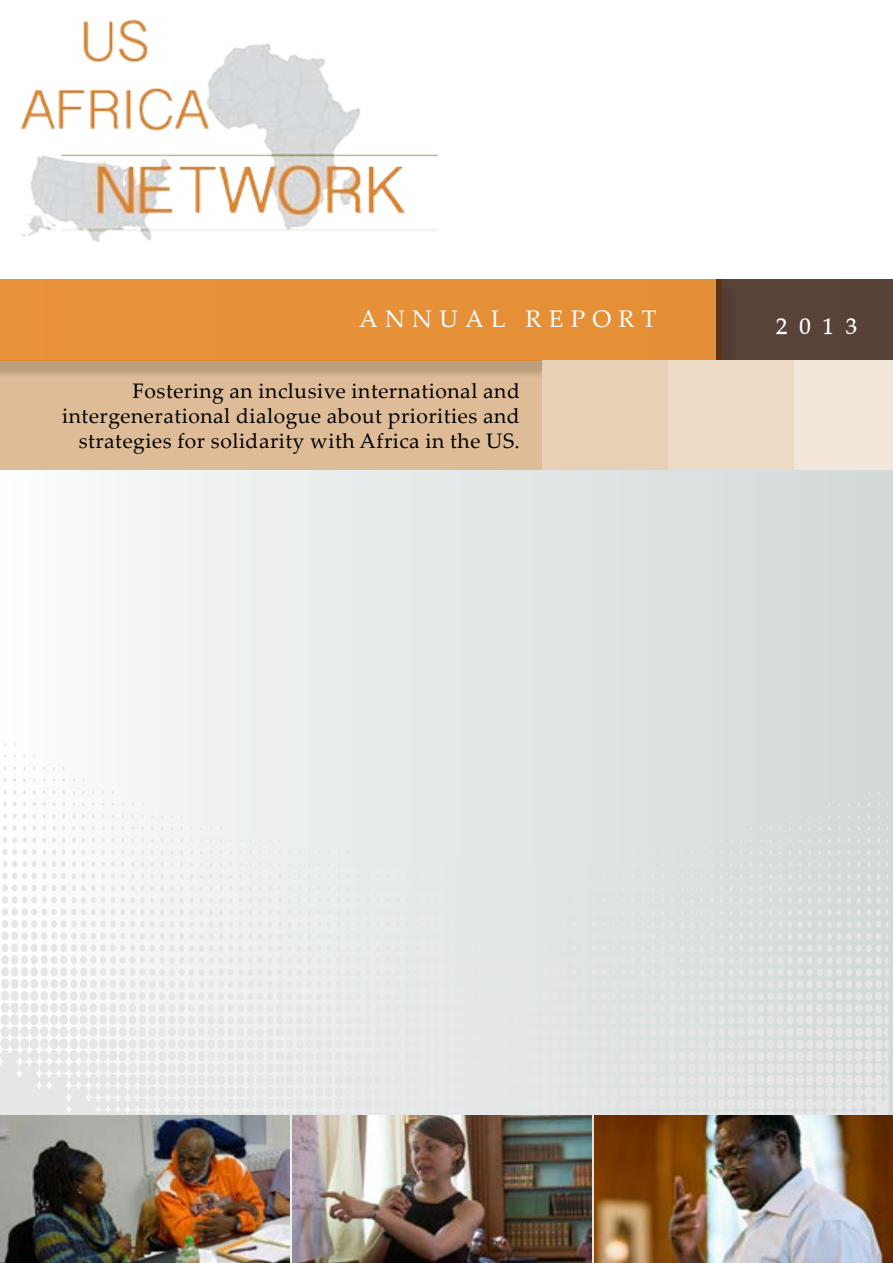
<style>
.page{position:relative;width:893px;height:1263px;background:#fff}
.page>*{position:absolute;margin:0;border:0;box-sizing:border-box;transform-origin:0 0}
.t1{font:37.5px "Palatino Linotype";color:#fff}
.t2{font:24px "Palatino Linotype";letter-spacing:.3em;color:#fff}
.t3{font:21px/24.8px "Palatino Linotype";letter-spacing:.025em;color:#000101;text-align:right}
</style>
<div class="page">
<div style="left:0;top:280px;width:893px;height:983px;background:linear-gradient(to right,#fafbfb,#d2d8d8)"></div>
<svg style="left:665px;top:791px;width:223px;height:325px;background:#dbdfdf"></svg>
<div style="left:442px;top:851px;width:224px;height:265px;background:#e2e6e6"></div>
<div style="left:218px;top:827px;width:223px;height:289px;background:#e8eceb"></div>
<svg style="left:0;top:743px;width:218px;height:373px;fill:#f2f4f4"></svg>
<img style="left:0;top:1116px;width:290px;height:147px">
<img style="left:293px;top:1116px;width:298px;height:147px">
<img style="left:594px;top:1116px;width:299px;height:147px">
<div style="left:0;top:361px;width:542px;height:109px;background:#ddbc97"></div>
<div style="left:0;top:283px;width:739px;height:95px;background:#000;opacity:.18"></div>
<div style="left:0;top:280px;width:722px;height:81px;background:#e69038"></div>
<div style="left:716px;top:279px;width:177px;height:81px;background:#594238"></div>
<div style="left:542px;top:361px;width:126px;height:109px;background:#e7d0b6"></div>
<div style="left:668px;top:361px;width:126px;height:109px;background:#ecdac5"></div>
<div style="left:794px;top:361px;width:99px;height:109px;background:#f2e7da"></div>
<img style="left:21px;top:19px;width:417px;height:223px">
<p class="t2" style="left:359px;top:302px;width:299px">ANNUAL REPORT</p>
<p class="t3" style="left:62px;top:378px;width:459px">Fostering an inclusive international and intergenerational dialogue about priorities and strategies for solidarity with Africa in the US.</p>
<h1 class="t1" style="left:776px;top:291px;width:83px">2013</h1>
</div>
